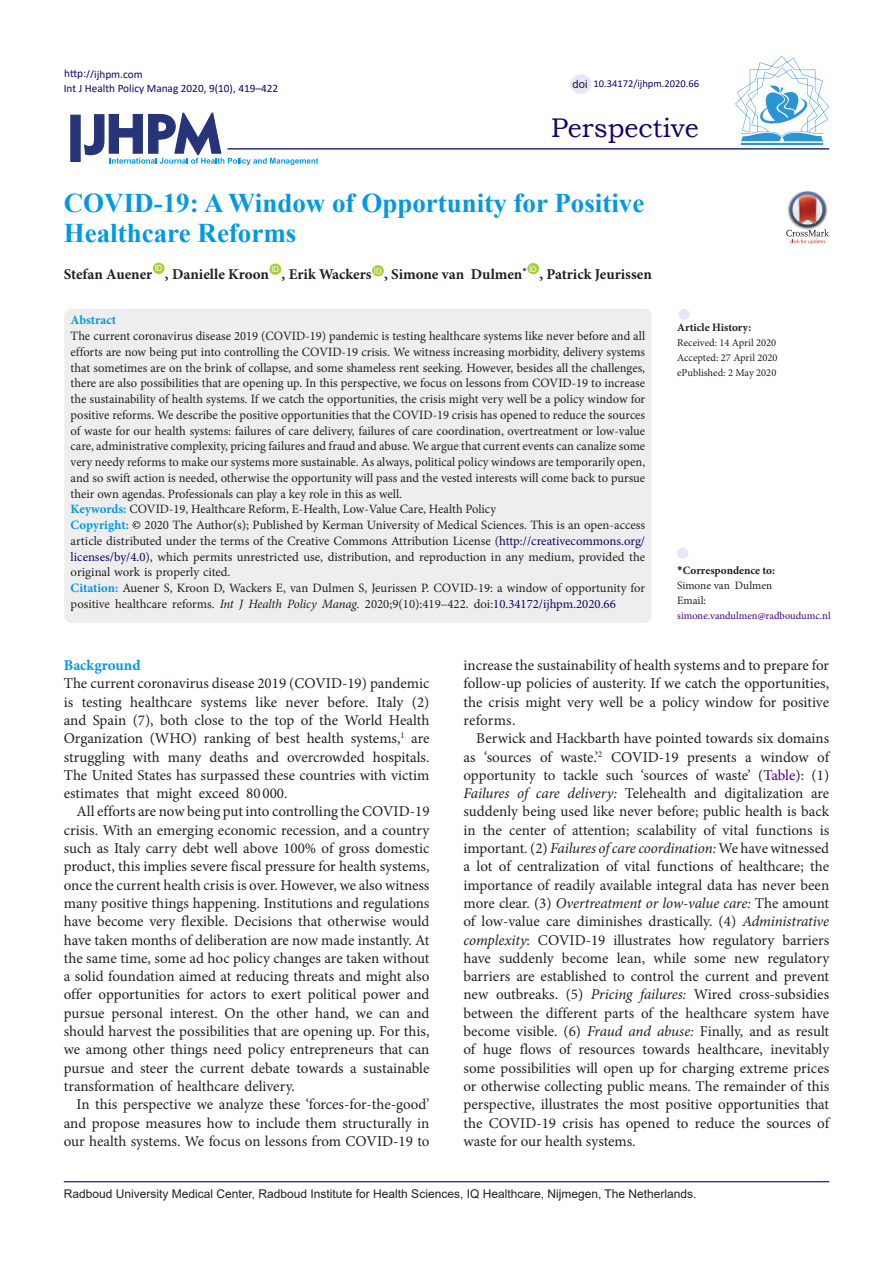
<style>
.page{position:relative;width:893px;height:1263px;background:#fff}
.page>*{position:absolute;margin:0;border:0;box-sizing:border-box;transform-origin:0 0}
.Default{font:700 27px/30px "Times New Roman";color:#0099e5}
.t1{font:27px "Bookman Old Style";color:#190066}
.t2{font:15px/18.3px "Minion Pro";color:#231f20;text-align:justify}
.Default-2{font:700 15px "Minion Pro";color:#231f20}
.t3{font:700 15px "Minion Pro";color:#0099e5}
.Default-3{font:12.75px/15.8px "Minion Pro";color:#231f20;text-align:justify}
.Default-4{font:700 12.75px "Minion Pro";color:#0099e5}
.t4{font:12px "Arial";color:#231f20}
.t5{font:11.25px "Calibri";color:#190066}
.t6{font:700 11.25px "Minion Pro";color:#231f20}
.t7{font:11.25px "Minion Pro";color:#231f20}
.t8{font:11.25px "Arial";color:#231f20}
.t9{font:10.5px "Minion Pro";color:#231f20}
.t10{font:10.5px "Minion Pro";color:#4b0082}
.t11{font:10.5px "Calibri";color:#190066}
.t12{font:7.8px "Arial";color:#fff}
.s1{font-weight:700;color:#0099e5}
.s2{color:#000}
.s3{color:#190066}
.s4{font-style:italic}
.s5{font-family:"Calibri"}
.s6{color:#4b0082}
</style>
<div class="page">
<svg style="left:84px;top:112px;width:234px;height:53px"></svg>
<div style="left:70px;top:115px;width:11px;height:47px;background:#273578;border:1px solid #273578"></div>
<div style="left:153px;top:263px;width:12px;height:11px;background:#a6ce39;border-radius:50%"></div>
<div style="left:269px;top:264px;width:12px;height:11px;background:#a6ce39;border-radius:50%"></div>
<div style="left:372px;top:265px;width:12px;height:11px;background:#a6ce39;border-radius:50%"></div>
<div style="left:527px;top:263px;width:12px;height:11px;background:#a6ce39;border-radius:50%"></div>
<hr style="left:227px;top:148px;width:602px;height:2px;background:#273578">
<div style="left:64px;top:309px;width:588px;height:314px;background:#eee;border-radius:8px"></div>
<div style="left:677px;top:548px;width:11px;height:11px;background:#e6e6fa;border-radius:50%"></div>
<div style="left:679px;top:309px;width:11px;height:11px;background:#e6e6fa;border-radius:50%"></div>
<hr style="left:64px;top:1181px;width:765px;height:1px;background:#190066">
<hr style="left:741px;top:143px;width:82px;height:2px;background:#2995d2">
<svg style="left:735px;top:56px;width:94px;height:85px"></svg>
<div style="left:571px;top:74px;width:20px;height:20px;background:#e6e6fa;border-radius:50%"></div>
<img style="left:801px;top:191px;width:13px;height:1px">
<svg style="left:786px;top:192px;width:43px;height:52px"></svg>
<p class="t5" style="left:64px;top:66px;width:80px">http://ijhpm.com</p>
<p class="t5" style="left:64px;top:81px;width:216px">Int J Health Policy Manag 2020, 9(10), 419–422</p>
<p class="t8" style="left:573px;top:76px;width:17px">doi</p>
<p class="t11" style="left:593px;top:76px;width:107px">10.34172/ijhpm.2020.66</p>
<p class="t1" style="left:551px;top:110px;width:149px">Perspective</p>
<p class="Default" style="left:64px;top:188px;width:582px">COVID-19: A Window of Opportunity for Positive<br>Healthcare Reforms</p>
<p class="Default-2" style="left:64px;top:264px;width:90px">Stefan Auener</p>
<p class="t12" style="left:155px;top:263px;width:9px">ID</p>
<p class="Default-2" style="left:165px;top:264px;width:106px">, Danielle Kroon</p>
<p class="t12" style="left:271px;top:264px;width:9px">ID</p>
<p class="Default-2" style="left:282px;top:264px;width:91px">, Erik Wackers</p>
<p class="t12" style="left:374px;top:266px;width:9px">ID</p>
<p class="Default-2" style="left:384px;top:264px;width:144px">, Simone van Dulmen<sup>*</sup></p>
<p class="t12" style="left:529px;top:264px;width:9px">ID</p>
<p class="Default-2" style="left:539px;top:264px;width:114px">, Patrick Jeurissen</p>
<p class="Default-4" style="left:71px;top:311px;width:47px">Abstract</p>
<p class="Default-3" style="left:71px;top:328px;width:576px">The current coronavirus disease 2019 (COVID-19) pandemic is testing healthcare systems like never before and all efforts are now being put into controlling the COVID-19 crisis. We witness increasing morbidity, delivery systems that sometimes are on the brink of collapse, and some shameless rent seeking. However, besides all the challenges, there are also possibilities that are opening up. In this perspective, we focus on lessons from COVID-19 to increase the sustainability of health systems. If we catch the opportunities, the crisis might very well be a policy window for positive reforms. We describe the positive opportunities that the COVID-19 crisis has opened to reduce the sources of waste for our health systems: failures of care delivery, failures of care coordination, overtreatment or low-value care, administrative complexity, pricing failures and fraud and abuse. We argue that current events can canalize some very needy reforms to make our systems more sustainable. As always, political policy windows are temporarily open, and so swift action is needed, otherwise the opportunity will pass and the vested interests will come back to pursue their own agendas. Professionals can play a key role in this as well.</p>
<p class="Default-3" style="left:71px;top:501px;width:427px"><span class="s1">Keywords:</span> COVID-19, Healthcare Reform, E-Health, Low-Value Care, Health Policy</p>
<p class="Default-3" style="left:71px;top:517px;width:576px"><span class="s1">Copyright:</span> <span class="s2">©</span> 2020 The Author(s); Published by Kerman University of Medical Sciences. This is an open-access article distributed under the terms of the Creative Commons Attribution License (<span class="s3">http://creativecommons.org/ licenses/by/4.0</span>), which permits unrestricted use, distribution, and reproduction in any medium, provided the original work is properly cited.</p>
<p class="Default-3" style="left:71px;top:580px;width:576px"><span class="s1">Citation:</span> Auener S, Kroon D, Wackers E, van Dulmen S, Jeurissen P. COVID-19: a window of opportunity for positive healthcare reforms. <span class="s4">Int J Health Policy Manag.</span> 2020;9(10):419–422. doi:<span class="s3">10.34172/ijhpm.2020.66</span></p>
<p class="t6" style="left:677px;top:320px;width:76px">Article History:</p>
<p class="t9" style="left:677px;top:336px;width:101px">Received: 14 April 2020</p>
<p class="t9" style="left:677px;top:351px;width:102px">Accepted: 27 April 2020</p>
<p class="t9" style="left:677px;top:366px;width:101px">ePublished: 2 May 2020</p>
<p class="t6" style="left:677px;top:562px;width:99px"><span class="s5">*</span>Correspondence to:</p>
<p class="t7" style="left:677px;top:578px;width:97px">Simone van Dulmen</p>
<p class="t7" style="left:677px;top:593px;width:30px">Email:</p>
<p class="t10" style="left:677px;top:608px;width:155px">simone.vandulmen@radboudumc.nl</p>
<p class="t3" style="left:64px;top:655px;width:78px">Background</p>
<p class="t2" style="left:64px;top:674px;width:367px">The current coronavirus disease 2019 (COVID-19) pandemic is testing healthcare systems like never before. Italy (2) and Spain (7), both close to the top of the World Health Organization (WHO) ranking of best health systems,<sup>1</sup> are struggling with many deaths and overcrowded hospitals.<br>The United States has surpassed these countries with victim estimates that might exceed 80 000.</p>
<p class="t2" style="left:64px;top:802px;width:367px;text-indent:13px">All efforts are now being put into controlling the COVID-19 crisis. With an emerging economic recession, and a country such as Italy carry debt well above 100% of gross domestic product, this implies severe fiscal pressure for health systems, once the current health crisis is over. However, we also witness many positive things happening. Institutions and regulations have become very flexible. Decisions that otherwise would have taken months of deliberation are now made instantly. At the same time, some ad hoc policy changes are taken without a solid foundation aimed at reducing threats and might also offer opportunities for actors to exert political power and pursue personal interest. On the other hand, we can and should harvest the possibilities that are opening up. For this, we among other things need policy entrepreneurs that can pursue and steer the current debate towards a sustainable transformation of healthcare delivery.</p>
<p class="t2" style="left:64px;top:1095px;width:367px;text-indent:13px">In this perspective we analyze these ‘forces-for-the-good’ and propose measures how to include them structurally in our health systems. We focus on lessons from COVID-19 to</p>
<p class="t2" style="left:463px;top:656px;width:367px">increase the sustainability of health systems and to prepare for follow-up policies of austerity. If we catch the opportunities, the crisis might very well be a policy window for positive reforms.</p>
<p class="t2" style="left:463px;top:729px;width:367px;text-indent:13px">Berwick and Hackbarth have pointed towards six domains as ‘sources of waste.’<sup>2</sup> COVID-19 presents a window of opportunity to tackle such ‘sources of waste’ (<span class="s6">Table</span>): (1)<br><span class="s4">Failures of care delivery:</span> Telehealth and digitalization are suddenly being used like never before; public health is back in the center of attention; scalability of vital functions is important. (2) <span class="s4">Failures of care coordination:</span> We have witnessed a lot of centralization of vital functions of healthcare; the importance of readily available integral data has never been more clear. (3) <span class="s4">Overtreatment or low-value care:</span> The amount of low-value care diminishes drastically. (4) <span class="s4">Administrative complexity</span>: COVID-19 illustrates how regulatory barriers have suddenly become lean, while some new regulatory barriers are established to control the current and prevent new outbreaks. (5) <span class="s4">Pricing failures:</span> Wired cross-subsidies between the different parts of the healthcare system have become visible. (6) <span class="s4">Fraud and abuse:</span> Finally, and as result of huge flows of resources towards healthcare, inevitably some possibilities will open up for charging extreme prices or otherwise collecting public means. The remainder of this perspective, illustrates the most positive opportunities that the COVID-19 crisis has opened to reduce the sources of waste for our health systems.</p>
<p class="t4" style="left:64px;top:1185px;width:634px">Radboud University Medical Center, Radboud Institute for Health Sciences, IQ Healthcare, Nijmegen, The Netherlands.</p>
</div>
